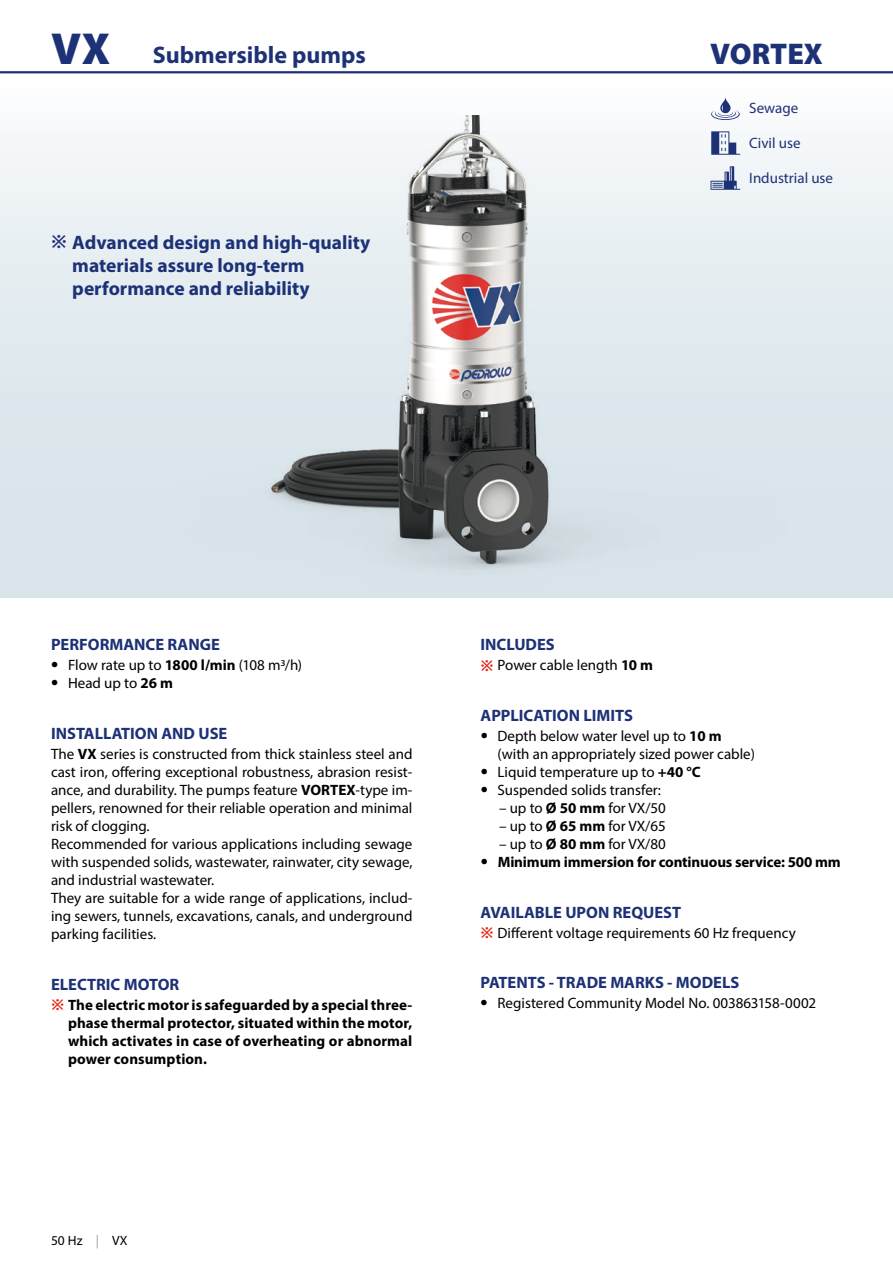
<style>
.page{position:relative;width:893px;height:1263px;background:#fff}
.page>*{position:absolute;margin:0;border:0;box-sizing:border-box;transform-origin:0 0}
.t1{font:900 30px "Myriad Pro";color:#1d3176}
.t2{font:700 24px "Myriad Pro";color:#1d3176}
.t3{font:700 19.5px/23.4px "Myriad Pro";color:#1d3176}
.t4{font:700 16.5px "Myriad Pro";color:#1d3176}
.t5{font:15px/18px "Myriad Pro";color:#000}
.t6{font:700 15px/18px "Myriad Pro";color:#000;text-align:justify}
.t7{font:15px "Myriad Pro";color:#1d3176}
.t8{font:13.5px "Myriad Pro";color:#000}
.s1{font-weight:900;font-size:45px}
.s2{font-family:"Apple SD Gothic Neo";font-size:18px}
.s3{font-weight:700;font-size:21px}
.s4{font-weight:700}
.s5{font-family:"Apple SD Gothic Neo";color:#e42313}
.s6{color:#9c9e9f}
.s7{font-family:"Apple SD Gothic Neo";font-weight:700;color:#e42313}
.s8{font-size:21px}
</style>
<div class="page">
<hr style="left:0;top:71px;width:893px;height:2px;background:#1d3176">
<img style="left:0;top:116px;width:893px;height:482px">
<img style="left:424px;top:116px;width:48px;height:47px">
<svg style="left:711px;top:131px;width:29px;height:24px"></svg>
<svg style="left:711px;top:98px;width:29px;height:22px"></svg>
<svg style="left:710px;top:166px;width:30px;height:24px"></svg>
<h2 class="t2" style="left:51px;top:39px;width:316px"><span class="s1">VX</span> Submersible pumps</h2>
<h3 class="t3" style="left:72px;top:230px;width:299px;text-indent:-21px"><span class="s2">※</span> Advanced design and high-quality materials assure long-term performance and reliability</h3>
<h1 class="t1" style="left:710px;top:34px;width:114px">VORTEX</h1>
<p class="t7" style="left:749px;top:99px;width:51px">Sewage</p>
<p class="t7" style="left:749px;top:134px;width:53px">Civil use</p>
<p class="t7" style="left:749px;top:169px;width:85px">Industrial use</p>
<p class="t4" style="left:51px;top:634px;width:170px">PERFORMANCE RANGE</p>
<p class="t5" style="left:51px;top:656px;width:253px"><span class="s3">•</span> Flow rate up to <span class="s4">1800 l/min</span> (108 m3/h)</p>
<p class="t5" style="left:51px;top:674px;width:123px"><span class="s3">•</span> Head up to <span class="s4">26 m</span></p>
<p class="t4" style="left:51px;top:722px;width:178px">INSTALLATION AND USE</p>
<p class="t5" style="left:51px;top:745px;width:363px">The <span class="s4">VX</span> series is constructed from thick stainless steel and cast iron, offering exceptional robustness, abrasion resist&shy;ance, and durability. The pumps feature <span class="s4">VORTEX</span>-type im&shy;pellers, renowned for their reliable operation and minimal risk of clogging.<br>Recommended for various applications including sewage with suspended solids, wastewater, rainwater, city sewage, and industrial wastewater.<br>They are suitable for a wide range of applications, includ&shy;ing sewers, tunnels, excavations, canals, and underground parking facilities.</p>
<p class="t4" style="left:51px;top:973px;width:130px">ELECTRIC MOTOR</p>
<p class="t6" style="left:68px;top:995px;width:346px;text-indent:-17px"><span class="s5">※</span> The electric motor is safeguarded by a special three&shy;phase thermal protector, situated within the motor, which activates in case of overheating or abnormal power consumption.</p>
<p class="t8" style="left:51px;top:1232px;width:78px">50 Hz <span class="s6">|</span> VX</p>
<p class="t4" style="left:480px;top:634px;width:76px">INCLUDES</p>
<p class="t5" style="left:480px;top:656px;width:174px"><span class="s7">※</span> Power cable length <span class="s4">10 m</span></p>
<p class="t4" style="left:480px;top:704px;width:154px">APPLICATION LIMITS</p>
<p class="t5" style="left:497px;top:727px;width:259px;text-indent:-17px"><span class="s3">•</span> Depth below water level up to <span class="s4">10 m </span>(with an appropriately sized power cable)</p>
<p class="t5" style="left:481px;top:763px;width:221px"><span class="s3">•</span> Liquid temperature up to <span class="s4">+40 °C</span></p>
<p class="t5" style="left:481px;top:781px;width:182px"><span class="s3">•</span> Suspended solids transfer:</p>
<p class="t5" style="left:499px;top:799px;width:168px">– up to <span class="s4">Ø 50 mm</span> for VX/50</p>
<p class="t5" style="left:499px;top:817px;width:168px">– up to <span class="s4">Ø 65 mm</span> for VX/65</p>
<p class="t5" style="left:499px;top:835px;width:168px">– up to <span class="s4">Ø 80 mm</span> for VX/80</p>
<p class="t6" style="left:481px;top:852px;width:362px"><span class="s8">•</span> Minimum immersion for continuous service: 500 mm</p>
<p class="t4" style="left:480px;top:901px;width:202px">AVAILABLE UPON REQUEST</p>
<p class="t5" style="left:480px;top:923px;width:317px"><span class="s7">※</span> Different voltage requirements 60 Hz frequency</p>
<p class="t4" style="left:480px;top:972px;width:260px">PATENTS - TRADE MARKS - MODELS</p>
<p class="t5" style="left:480px;top:994px;width:337px"><span class="s3">•</span> Registered Community Model No. 003863158-0002</p>
</div>
